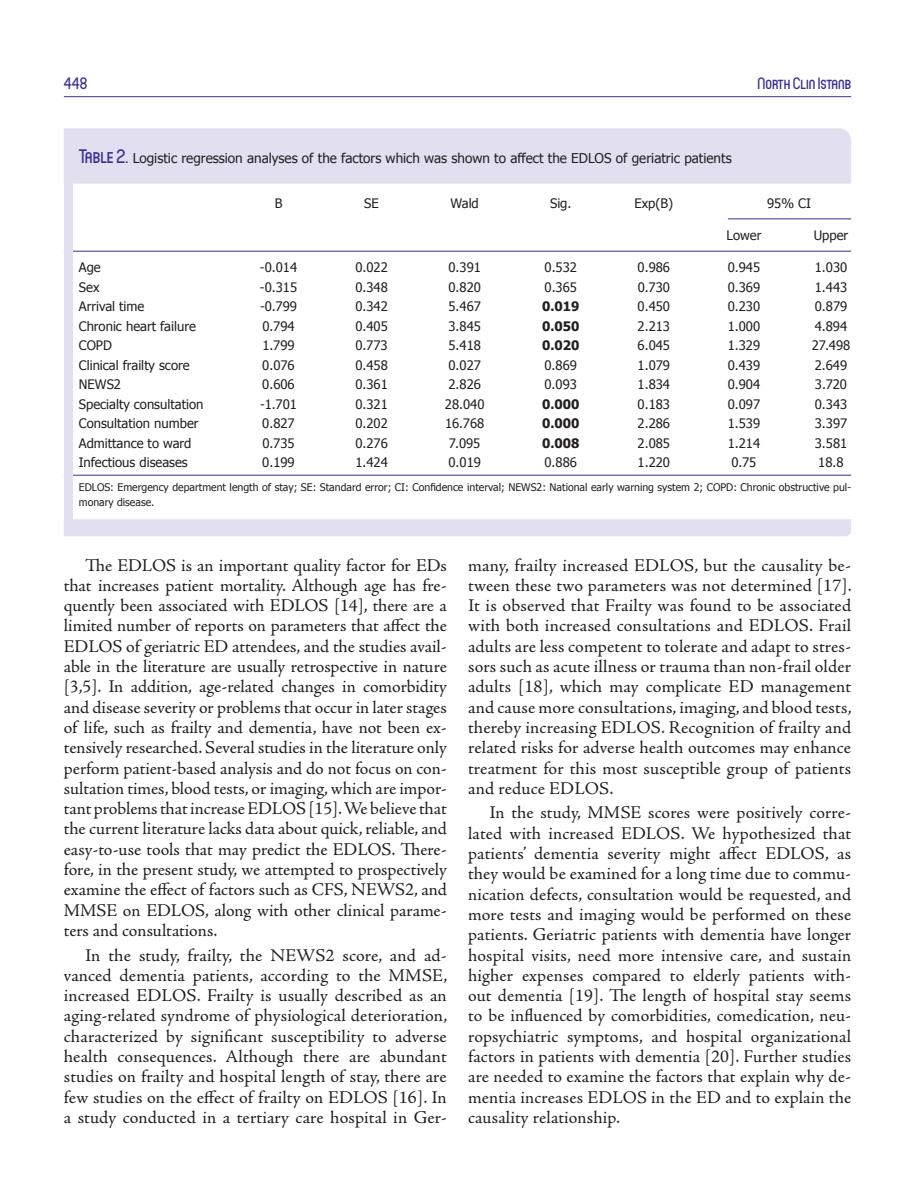
<style>
.page{position:relative;width:915px;height:1191px;background:#fff}
.page>*{position:absolute;margin:0;border:0;box-sizing:border-box;transform-origin:0 0}
._01__Yazı_Metni_NCI{font:18px/20.2px "Adobe Jenson Pro";letter-spacing:.005em;color:#231f20;text-align:justify}
.t1{font:500 16.5px "Circula";color:#3a3091}
._07__Tablo_Baslik_NC{font:13.5px "Tahoma";color:#231f20}
.t2{font:13.05px "Tahoma";color:#231f20}
.t3{font:700 13.05px "Tahoma";color:#231f20}
.t4{font:10.5px/15px "Tahoma";color:#231f20}
.s1{font-family:"Circula";font-weight:500;font-size:19.5px;color:#3a3091}
</style>
<div class="page">
<hr style="left:64px;top:96px;width:786px;height:1px;background:#3a3091">
<div style="left:64px;top:519px;width:786px;height:17px;background:#e2e0f0"></div>
<div style="left:64px;top:128px;width:786px;height:56px;background:#e2e0f0"></div>
<hr style="left:64px;top:475px;width:786px;height:1px;background:#3a3091">
<hr style="left:727px;top:218px;width:123px;height:1px;background:#3a3091">
<hr style="left:64px;top:251px;width:786px;height:1px;background:#3a3091">
<div style="left:64px;top:177px;width:8px;height:351px;background:#e2e0f0"></div>
<p class="t1" style="left:64px;top:73px;width:25px">448</p>
<p class="t1" style="left:757px;top:73px;width:95px">North Clin Istanb</p>
<p class="_07__Tablo_Baslik_NC" style="left:79px;top:149px;width:654px"><span class="s1">Table 2.</span> Logistic regression analyses of the factors which was shown to affect the EDLOS of geriatric patients</p>
<p class="t2" style="left:274px;top:194px;width:9px">B</p>
<p class="t2" style="left:364px;top:194px;width:16px">SE</p>
<p class="t2" style="left:450px;top:194px;width:30px">Wald</p>
<p class="t2" style="left:550px;top:194px;width:23px">Sig.</p>
<p class="t2" style="left:634px;top:194px;width:40px">Exp(B)</p>
<p class="t2" style="left:766px;top:194px;width:45px">95% CI</p>
<p class="t2" style="left:726px;top:226px;width:36px">Lower</p>
<p class="t2" style="left:813px;top:226px;width:36px">Upper</p>
<p class="t2" style="left:79px;top:259px;width:23px">Age</p>
<p class="t2" style="left:260px;top:259px;width:39px">-0.014</p>
<p class="t2" style="left:355px;top:259px;width:34px">0.022</p>
<p class="t2" style="left:448px;top:259px;width:34px">0.391</p>
<p class="t2" style="left:544px;top:259px;width:34px">0.532</p>
<p class="t2" style="left:637px;top:259px;width:34px">0.986</p>
<p class="t2" style="left:727px;top:259px;width:34px">0.945</p>
<p class="t2" style="left:814px;top:259px;width:34px">1.030</p>
<p class="t2" style="left:79px;top:278px;width:22px">Sex</p>
<p class="t2" style="left:260px;top:278px;width:39px">-0.315</p>
<p class="t2" style="left:355px;top:278px;width:34px">0.348</p>
<p class="t2" style="left:448px;top:278px;width:34px">0.820</p>
<p class="t2" style="left:544px;top:278px;width:34px">0.365</p>
<p class="t2" style="left:637px;top:278px;width:34px">0.730</p>
<p class="t2" style="left:727px;top:278px;width:34px">0.369</p>
<p class="t2" style="left:814px;top:278px;width:34px">1.443</p>
<p class="t2" style="left:79px;top:298px;width:67px">Arrival time</p>
<p class="t2" style="left:260px;top:298px;width:38px">-0.799</p>
<p class="t2" style="left:355px;top:298px;width:34px">0.342</p>
<p class="t2" style="left:448px;top:298px;width:34px">5.467</p>
<p class="t3" style="left:542px;top:297px;width:39px">0.019</p>
<p class="t2" style="left:637px;top:298px;width:34px">0.450</p>
<p class="t2" style="left:727px;top:298px;width:34px">0.230</p>
<p class="t2" style="left:814px;top:298px;width:34px">0.879</p>
<p class="t2" style="left:79px;top:317px;width:118px">Chronic heart failure</p>
<p class="t2" style="left:262px;top:317px;width:34px">0.794</p>
<p class="t2" style="left:355px;top:317px;width:34px">0.405</p>
<p class="t2" style="left:448px;top:317px;width:34px">3.845</p>
<p class="t3" style="left:542px;top:317px;width:39px">0.050</p>
<p class="t2" style="left:637px;top:317px;width:34px">2.213</p>
<p class="t2" style="left:727px;top:317px;width:34px">1.000</p>
<p class="t2" style="left:814px;top:317px;width:34px">4.894</p>
<p class="t2" style="left:79px;top:337px;width:35px">COPD</p>
<p class="t2" style="left:262px;top:337px;width:34px">1.799</p>
<p class="t2" style="left:355px;top:337px;width:34px">0.773</p>
<p class="t2" style="left:448px;top:337px;width:34px">5.418</p>
<p class="t3" style="left:542px;top:336px;width:39px">0.020</p>
<p class="t2" style="left:637px;top:337px;width:34px">6.045</p>
<p class="t2" style="left:727px;top:337px;width:34px">1.329</p>
<p class="t2" style="left:811px;top:337px;width:40px">27.498</p>
<p class="t2" style="left:79px;top:356px;width:112px">Clinical frailty score</p>
<p class="t2" style="left:262px;top:356px;width:34px">0.076</p>
<p class="t2" style="left:355px;top:356px;width:34px">0.458</p>
<p class="t2" style="left:448px;top:356px;width:34px">0.027</p>
<p class="t2" style="left:544px;top:356px;width:34px">0.869</p>
<p class="t2" style="left:637px;top:356px;width:34px">1.079</p>
<p class="t2" style="left:727px;top:356px;width:34px">0.439</p>
<p class="t2" style="left:814px;top:356px;width:34px">2.649</p>
<p class="t2" style="left:79px;top:376px;width:44px">NEWS2</p>
<p class="t2" style="left:262px;top:376px;width:34px">0.606</p>
<p class="t2" style="left:355px;top:376px;width:34px">0.361</p>
<p class="t2" style="left:448px;top:376px;width:34px">2.826</p>
<p class="t2" style="left:544px;top:376px;width:34px">0.093</p>
<p class="t2" style="left:637px;top:376px;width:34px">1.834</p>
<p class="t2" style="left:727px;top:376px;width:34px">0.904</p>
<p class="t2" style="left:814px;top:376px;width:34px">3.720</p>
<p class="t2" style="left:79px;top:395px;width:126px">Specialty consultation</p>
<p class="t2" style="left:260px;top:395px;width:38px">-1.701</p>
<p class="t2" style="left:355px;top:395px;width:34px">0.321</p>
<p class="t2" style="left:444px;top:395px;width:41px">28.040</p>
<p class="t3" style="left:542px;top:395px;width:39px">0.000</p>
<p class="t2" style="left:637px;top:395px;width:34px">0.183</p>
<p class="t2" style="left:727px;top:395px;width:34px">0.097</p>
<p class="t2" style="left:814px;top:395px;width:34px">0.343</p>
<p class="t2" style="left:79px;top:415px;width:121px">Consultation number</p>
<p class="t2" style="left:262px;top:415px;width:34px">0.827</p>
<p class="t2" style="left:355px;top:415px;width:34px">0.202</p>
<p class="t2" style="left:445px;top:415px;width:41px">16.768</p>
<p class="t3" style="left:542px;top:414px;width:39px">0.000</p>
<p class="t2" style="left:637px;top:415px;width:34px">2.286</p>
<p class="t2" style="left:727px;top:415px;width:34px">1.539</p>
<p class="t2" style="left:814px;top:415px;width:34px">3.397</p>
<p class="t2" style="left:79px;top:434px;width:114px">Admittance to ward</p>
<p class="t2" style="left:262px;top:434px;width:34px">0.735</p>
<p class="t2" style="left:355px;top:434px;width:34px">0.276</p>
<p class="t2" style="left:449px;top:434px;width:33px">7.095</p>
<p class="t3" style="left:542px;top:434px;width:39px">0.008</p>
<p class="t2" style="left:637px;top:434px;width:34px">2.085</p>
<p class="t2" style="left:727px;top:434px;width:34px">1.214</p>
<p class="t2" style="left:814px;top:434px;width:34px">3.581</p>
<p class="t2" style="left:79px;top:454px;width:110px">Infectious diseases</p>
<p class="t2" style="left:262px;top:454px;width:34px">0.199</p>
<p class="t2" style="left:355px;top:454px;width:34px">1.424</p>
<p class="t2" style="left:448px;top:454px;width:34px">0.019</p>
<p class="t2" style="left:544px;top:454px;width:34px">0.886</p>
<p class="t2" style="left:637px;top:454px;width:34px">1.220</p>
<p class="t2" style="left:731px;top:454px;width:27px">0.75</p>
<p class="t2" style="left:818px;top:454px;width:27px">18.8</p>
<p class="t4" style="left:79px;top:479px;width:773px">EDLOS: Emergency department length of stay; SE: Standard error; CI: Confidence interval; NEWS2: National early warning system 2; COPD: Chronic obstructive pul&shy;monary disease.</p>
<p class="_01__Yazı_Metni_NCI" style="left:64px;top:555px;width:384px;text-indent:21px">The EDLOS is an important quality factor for EDs that increases patient mortality. Although age has fre&shy;quently been associated with EDLOS [14], there are a limited number of reports on parameters that affect the EDLOS of geriatric ED attendees, and the studies avail&shy;able in the literature are usually retrospective in nature [3,5]. In addition, age-related changes in comorbidity and disease severity or problems that occur in later stages of life, such as frailty and dementia, have not been ex&shy;tensively researched. Several studies in the literature only perform patient-based analysis and do not focus on con&shy;sultation times, blood tests, or imaging, which are impor&shy;tant problems that increase EDLOS [15]. We believe that the current literature lacks data about quick, reliable, and easy-to-use tools that may predict the EDLOS. There&shy;fore, in the present study, we attempted to prospectively examine the effect of factors such as CFS, NEWS2, and MMSE on EDLOS, along with other clinical parame&shy;ters and consultations.</p>
<p class="_01__Yazı_Metni_NCI" style="left:64px;top:945px;width:385px;text-indent:21px">In the study, frailty, the NEWS2 score, and ad&shy;vanced dementia patients, according to the MMSE, increased EDLOS. Frailty is usually described as an aging-related syndrome of physiological deterioration, characterized by significant susceptibility to adverse health consequences. Although there are abundant studies on frailty and hospital length of stay, there are few studies on the effect of frailty on EDLOS [16]. In a study conducted in a tertiary care hospital in Ger-</p>
<p class="_01__Yazı_Metni_NCI" style="left:468px;top:555px;width:385px">many, frailty increased EDLOS, but the causality be&shy;tween these two parameters was not determined [17].<br>It is observed that Frailty was found to be associated with both increased consultations and EDLOS. Frail adults are less competent to tolerate and adapt to stres&shy;sors such as acute illness or trauma than non-frail older adults [18], which may complicate ED management and cause more consultations, imaging, and blood tests, thereby increasing EDLOS. Recognition of frailty and related risks for adverse health outcomes may enhance treatment for this most susceptible group of patients and reduce EDLOS.</p>
<p class="_01__Yazı_Metni_NCI" style="left:468px;top:803px;width:384px;text-indent:21px">In the study, MMSE scores were positively corre&shy;lated with increased EDLOS. We hypothesized that patients’ dementia severity might affect EDLOS, as they would be examined for a long time due to commu&shy;nication defects, consultation would be requested, and more tests and imaging would be performed on these patients. Geriatric patients with dementia have longer hospital visits, need more intensive care, and sustain higher expenses compared to elderly patients with&shy;out dementia [19]. The length of hospital stay seems to be influenced by comorbidities, comedication, neu&shy;ropsychiatric symptoms, and hospital organizational factors in patients with dementia [20]. Further studies are needed to examine the factors that explain why de&shy;mentia increases EDLOS in the ED and to explain the causality relationship.</p>
</div>
